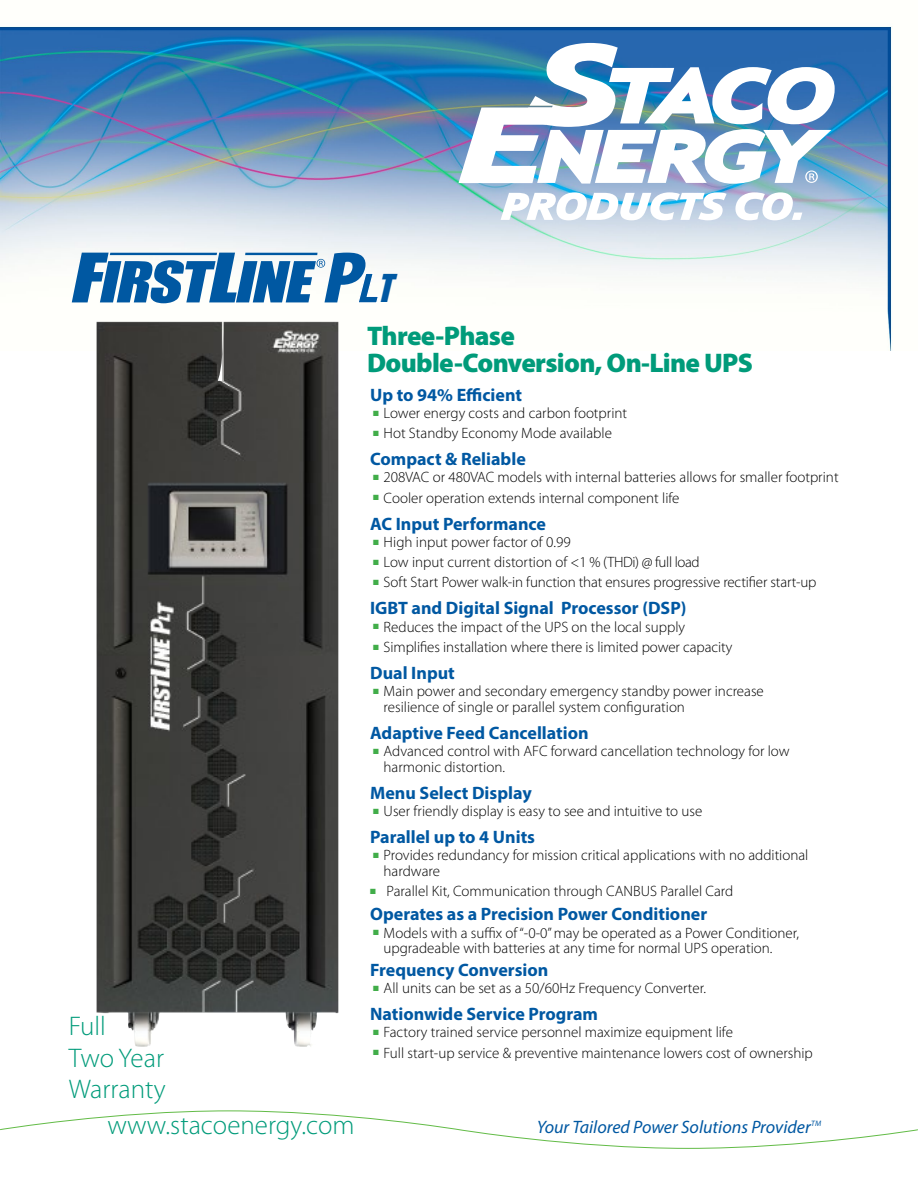
<style>
.page{position:relative;width:918px;height:1188px;background:#fff}
.page>*{position:absolute;margin:0;border:0;box-sizing:border-box;transform-origin:0 0}
.t1{font:italic 35.25px "Impact";color:#0058a2;scale:.89 1}
.t2{font:900 27px/27px "Myriad Pro";letter-spacing:-.025em;color:#009b7a}
.t3{font:300 27px/31.5px "Myriad Pro";color:#009b7a}
.t4{font:700 18px "Myriad Pro";color:#0058a2}
.t5{font:italic 18px "Myriad Pro";color:#0058a2}
.t6{font:300 15px/15.8px "Myriad Pro";color:#000}
.t7{font:italic 7.8px "Myriad Pro";color:#0058a2}
.s1{color:#41ad49}
</style>
<div class="page">
<img style="left:0;top:26px;width:893px;height:325px">
<img style="left:458px;top:43px;width:377px;height:141px">
<svg style="left:501px;top:192px;width:226px;height:28px"></svg>
<svg style="left:735px;top:192px;width:67px;height:28px"></svg>
<svg style="left:0;top:1110px;width:918px;height:39px"></svg>
<svg style="left:72px;top:253px;width:307px;height:50px"></svg>
<img style="left:96px;top:322px;width:243px;height:725px">
<h1 class="t1" style="left:377px;top:261px;width:32px">T</h1>
<h2 class="t3" style="left:69px;top:1010px;width:99px">Full<br>Two Year<br>Warranty</h2>
<h2 class="t2" style="left:367px;top:321px;width:387px">Three-Phase<br>Double-Conversion, On-Line UPS</h2>
<p class="t4" style="left:370px;top:383px;width:153px">Up to 94% Efficient</p>
<p class="t6" style="left:373px;top:405px;width:256px"><span class="s1">■</span> Lower energy costs and carbon footprint</p>
<p class="t6" style="left:373px;top:425px;width:240px"><span class="s1">■</span> Hot Standby Economy Mode available</p>
<p class="t4" style="left:370px;top:447px;width:157px">Compact &amp; Reliable</p>
<p class="t6" style="left:373px;top:469px;width:467px"><span class="s1">■</span> 208VAC or 480VAC models with internal batteries allows for smaller footprint</p>
<p class="t6" style="left:373px;top:489px;width:308px"><span class="s1">■</span> Cooler operation extends internal component life</p>
<p class="t4" style="left:370px;top:512px;width:177px">AC Input Performance</p>
<p class="t6" style="left:373px;top:534px;width:199px"><span class="s1">■</span> High input power factor of 0.99</p>
<p class="t6" style="left:373px;top:554px;width:328px"><span class="s1">■</span> Low input current distortion of &lt;1 % (THDi) @ full load</p>
<p class="t6" style="left:373px;top:574px;width:445px"><span class="s1">■</span> Soft Start Power walk-in function that ensures progressive rectifier start-up</p>
<p class="t4" style="left:370px;top:596px;width:318px">IGBT and Digital Signal Processor (DSP)</p>
<p class="t6" style="left:373px;top:618px;width:314px"><span class="s1">■</span> Reduces the impact of the UPS on the local supply</p>
<p class="t6" style="left:373px;top:639px;width:361px"><span class="s1">■</span> Simplifies installation where there is limited power capacity</p>
<p class="t4" style="left:370px;top:661px;width:86px">Dual Input</p>
<p class="t6" style="left:384px;top:683px;width:382px;text-indent:-11px"><span class="s1">■</span> Main power and secondary emergency standby power increase resilience of single or parallel system configuration</p>
<p class="t4" style="left:370px;top:721px;width:220px">Adaptive Feed Cancellation</p>
<p class="t6" style="left:384px;top:743px;width:408px;text-indent:-11px"><span class="s1">■</span> Advanced control with AFC forward cancellation technology for low harmonic distortion.</p>
<p class="t4" style="left:370px;top:781px;width:163px">Menu Select Display</p>
<p class="t6" style="left:373px;top:803px;width:331px"><span class="s1">■</span> User friendly display is easy to see and intuitive to use</p>
<p class="t4" style="left:370px;top:825px;width:167px">Parallel up to 4 Units</p>
<p class="t6" style="left:384px;top:847px;width:426px;text-indent:-11px"><span class="s1">■</span> Provides redundancy for mission critical applications with no additional hardware</p>
<p class="t6" style="left:370px;top:883px;width:365px"><span class="s1">■</span> Parallel Kit, Communication through CANBUS Parallel Card</p>
<p class="t4" style="left:370px;top:902px;width:339px">Operates as a Precision Power Conditioner</p>
<p class="t6" style="left:384px;top:924px;width:417px;text-indent:-11px"><span class="s1">■</span> Models with a suffix of “-0-0” may be operated as a Power Conditioner, upgradeable with batteries at any time for normal UPS operation.</p>
<p class="t4" style="left:370px;top:958px;width:180px">Frequency Conversion</p>
<p class="t6" style="left:373px;top:980px;width:334px"><span class="s1">■</span> All units can be set as a 50/60Hz Frequency Converter.</p>
<p class="t4" style="left:370px;top:1002px;width:230px">Nationwide Service Program</p>
<p class="t6" style="left:373px;top:1024px;width:361px"><span class="s1">■</span> Factory trained service personnel maximize equipment life</p>
<p class="t6" style="left:373px;top:1044px;width:441px"><span class="s1">■</span> Full start-up service &amp; preventive maintenance lowers cost of ownership</p>
<h2 class="t3" style="left:108px;top:1109px;width:249px">www.stacoenergy.com</h2>
<p class="t7" style="left:811px;top:1118px;width:11px">TM</p>
<p class="t5" style="left:537px;top:1116px;width:276px">Your Tailored Power Solutions Provider</p>
</div>
